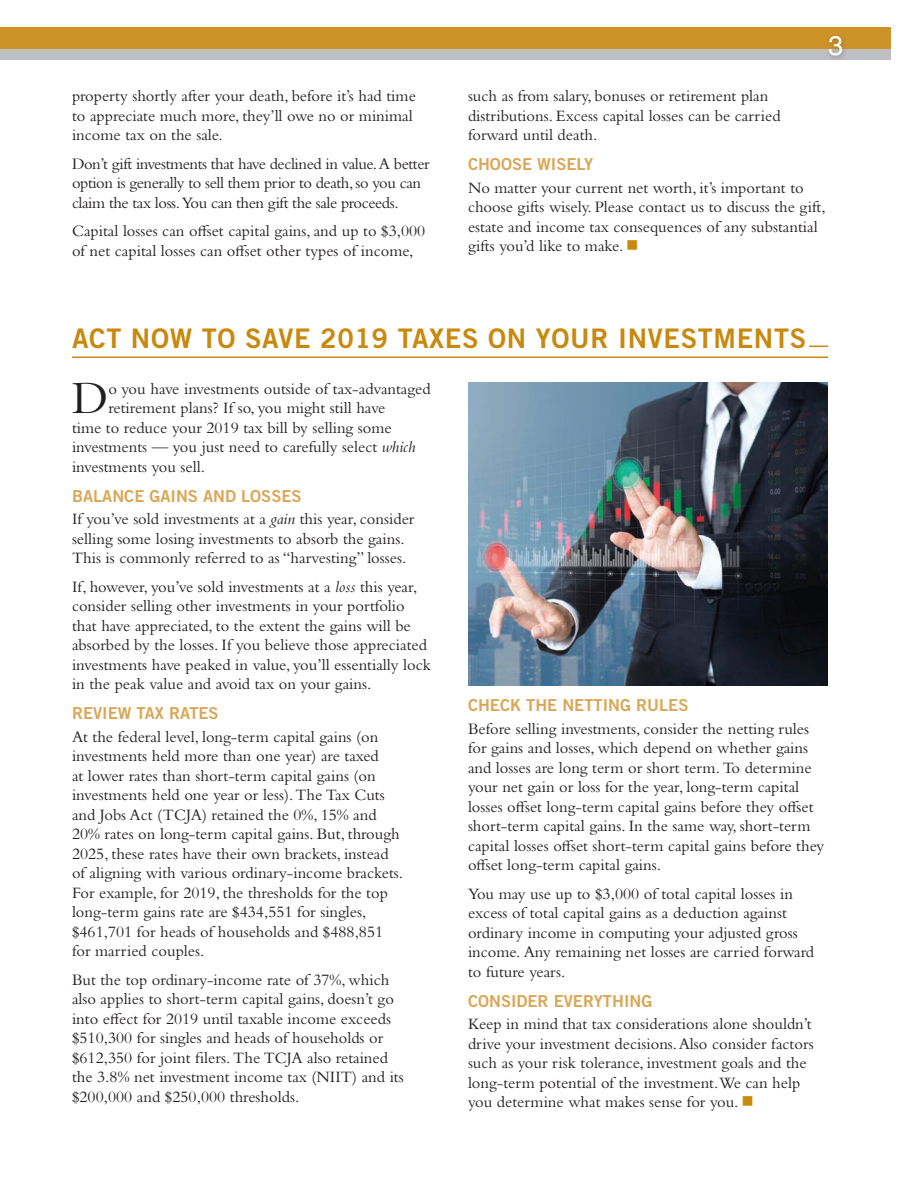
<style>
.page{position:relative;width:918px;height:1188px;background:#fff}
.page>*{position:absolute;margin:0;border:0;box-sizing:border-box;transform-origin:0 0}
.t1{font:47.85px "Bembo Std";color:#231f20}
.t2{font:27px "Trade Gothic LT Std Bd 2";letter-spacing:.025em;color:#c8890e}
.t3{font:27px "Helvetica LT Std";color:#fff}
.t4{font:16.5px/19.5px "Bembo Std";color:#231f20}
.t5{font:16.5px/19.5px "Bembo Std";letter-spacing:-.025em;color:#231f20}
.t6{font:16.5px "Trade Gothic LT Std Bd 2";color:#d9a756}
.s1{color:#c8890e}
.s2{font-style:italic}
</style>
<div class="page">
<div style="left:0;top:44px;width:890px;height:16px;background:#bebfc2"></div>
<div style="left:0;top:27px;width:890px;height:22px;background:#cd9328"></div>
<div style="left:826px;top:33px;width:22px;height:29px;background:#231f20;opacity:.3"></div>
<svg style="left:809px;top:346px;width:19px;height:1px"></svg>
<hr style="left:72px;top:356px;width:756px;height:2px;background:#c8890e">
<img style="left:468px;top:382px;width:360px;height:304px">
<p class="t4" style="left:72px;top:86px;width:345px">property shortly after your death, before it’s had time to appreciate much more, they’ll owe no or minimal income tax on the sale.</p>
<p class="t5" style="left:72px;top:153px;width:359px">Don’t gift investments that have declined in value. A better option is generally to sell them prior to death, so you can claim the tax loss. You can then gift the sale proceeds.</p>
<p class="t4" style="left:72px;top:221px;width:355px">Capital losses can offset capital gains, and up to $3,000 of net capital losses can offset other types of income,</p>
<h2 class="t3" style="left:828px;top:30px;width:17px">3</h2>
<p class="t4" style="left:468px;top:86px;width:314px">such as from salary, bonuses or retirement plan distributions. Excess capital losses can be carried forward until death.</p>
<p class="t6" style="left:468px;top:154px;width:127px">CHOOSE WISELY</p>
<p class="t4" style="left:468px;top:177px;width:359px">No matter your current net worth, it’s important to choose gifts wisely. Please contact us to discuss the gift, estate and income tax consequences of any substantial gifts you’d like to make. <span class="s1">■</span></p>
<h2 class="t2" style="left:72px;top:322px;width:736px">ACT NOW TO SAVE 2019 TAXES ON YOUR INVESTMENTS</h2>
<h1 class="t1" style="left:72px;top:370px;width:38px">D</h1>
<p class="t4" style="left:108px;top:378px;width:324px">o you have investments outside of tax-advantaged</p>
<p class="t4" style="left:108px;top:398px;width:279px">retirement plans? If so, you might still have</p>
<p class="t4" style="left:72px;top:417px;width:321px">time to reduce your 2019 tax bill by selling some</p>
<p class="t4" style="left:72px;top:437px;width:345px">investments — you just need to carefully select <span class="s2">which</span></p>
<p class="t4" style="left:72px;top:456px;width:135px">investments you sell.</p>
<p class="t6" style="left:72px;top:485px;width:231px">BALANCE GAINS AND LOSSES</p>
<p class="t4" style="left:72px;top:509px;width:344px">If you’ve sold investments at a <span class="s2">gain</span> this year, consider selling some losing investments to absorb the gains.<br>This is commonly referred to as “harvesting” losses.</p>
<p class="t4" style="left:72px;top:576px;width:361px">If, however, you’ve sold investments at a <span class="s2">loss</span> this year, consider selling other investments in your portfolio that have appreciated, to the extent the gains will be absorbed by the losses. If you believe those appreciated investments have peaked in value, you’ll essentially lock in the peak value and avoid tax on your gains.</p>
<p class="t6" style="left:72px;top:703px;width:148px">REVIEW TAX RATES</p>
<p class="t4" style="left:72px;top:726px;width:333px">At the federal level, long-term capital gains (on investments held more than one year) are taxed<br>at lower rates than short-term capital gains (on investments held one year or less). The Tax Cuts and Jobs Act (TCJA) retained the 0%, 15% and 20% rates on long-term capital gains. But, through 2025, these rates have their own brackets, instead of aligning with various ordinary-income brackets.<br>For example, for 2019, the thresholds for the top long-term gains rate are $434,551 for singles, $461,701 for heads of households and $488,851 for married couples.</p>
<p class="t4" style="left:72px;top:969px;width:333px">But the top ordinary-income rate of 37%, which also applies to short-term capital gains, doesn’t go into effect for 2019 until taxable income exceeds $510,300 for singles and heads of households or $612,350 for joint filers. The TCJA also retained the 3.8% net investment income tax (NIIT) and its $200,000 and $250,000 thresholds.</p>
<p class="t6" style="left:468px;top:695px;width:222px">CHECK THE NETTING RULES</p>
<p class="t4" style="left:468px;top:718px;width:358px">Before selling investments, consider the netting rules for gains and losses, which depend on whether gains and losses are long term or short term. To determine your net gain or loss for the year, long-term capital losses offset long-term capital gains before they offset short-term capital gains. In the same way, short-term capital losses offset short-term capital gains before they offset long-term capital gains.</p>
<p class="t4" style="left:468px;top:883px;width:348px">You may use up to $3,000 of total capital losses in excess of total capital gains as a deduction against ordinary income in computing your adjusted gross income. Any remaining net losses are carried forward to future years.</p>
<p class="t6" style="left:468px;top:990px;width:186px">CONSIDER EVERYTHING</p>
<p class="t4" style="left:468px;top:1014px;width:347px">Keep in mind that tax considerations alone shouldn’t drive your investment decisions. Also consider factors such as your risk tolerance, investment goals and the long-term potential of the investment.We can help you determine what makes sense for you. <span class="s1">■</span></p>
</div>
